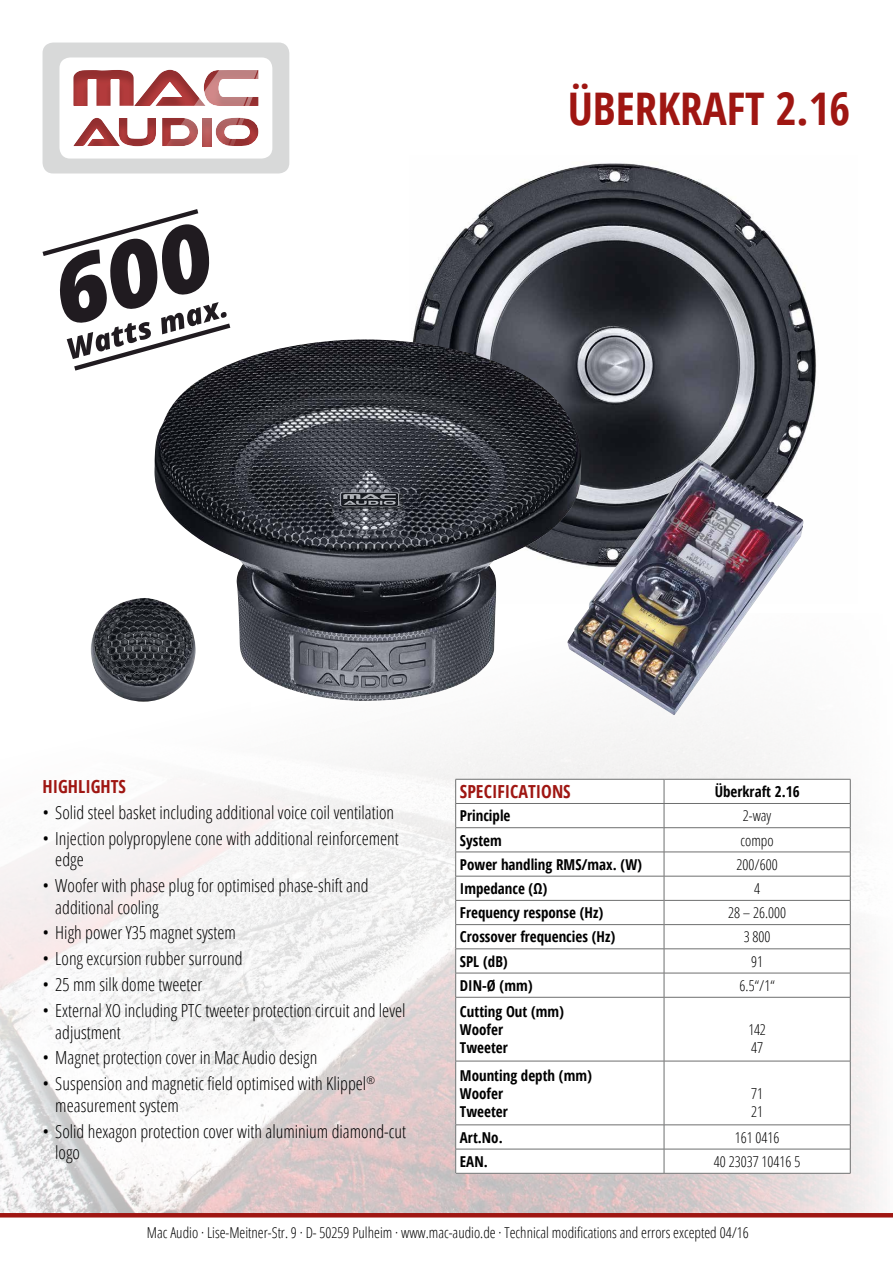
<style>
.page{position:relative;width:893px;height:1263px;background:#fff}
.page>*{position:absolute;margin:0;border:0;box-sizing:border-box;transform-origin:0 0}
.t1{font:700 condensed 45px "Open Sans";color:#9f1612}
.t2{font:300 condensed 18px/21.6px "Open Sans";color:#000}
.t3{font:700 condensed 18px "Open Sans";color:#9f1612}
.t4{font:700 condensed 15px/18px "Open Sans";color:#000}
.t5{font:300 condensed 15px/18px "Open Sans";color:#000}
</style>
<div class="page">
<img style="left:0;top:648px;width:879px;height:565px">
<div style="left:43px;top:43px;width:246px;height:130px;background:#d8d9d9;border-radius:11px"></div>
<div style="left:59px;top:57px;width:213px;height:102px;background:#fff;border-radius:11px"></div>
<svg style="left:44px;top:47px;width:244px;height:103px"></svg>
<svg style="left:159px;top:59px;width:109px;height:91px"></svg>
<svg style="left:0;top:1213px;width:893px;height:5px;background:#a82c28"></svg>
<img style="left:413px;top:163px;width:403px;height:361px">
<img style="left:154px;top:339px;width:427px;height:362px">
<img style="left:91px;top:598px;width:105px;height:104px">
<img style="left:567px;top:459px;width:236px;height:256px">
<svg style="left:42px;top:209px;width:193px;height:165px"></svg>
<div style="left:455px;top:779px;width:395px;height:394px;background:#fff"></div>
<hr style="left:664px;top:779px;width:186px;height:1px;background:#6e6f6f">
<hr style="left:664px;top:876px;width:186px;height:1px;background:#6e6f6f">
<hr style="left:664px;top:900px;width:186px;height:1px;background:#6e6f6f">
<hr style="left:664px;top:924px;width:186px;height:1px;background:#6e6f6f">
<hr style="left:664px;top:948px;width:186px;height:1px;background:#6e6f6f">
<hr style="left:664px;top:973px;width:186px;height:1px;background:#6e6f6f">
<hr style="left:664px;top:997px;width:186px;height:1px;background:#6e6f6f">
<hr style="left:850px;top:997px;width:1px;height:64px;background:#6e6f6f">
<hr style="left:664px;top:1061px;width:186px;height:1px;background:#6e6f6f">
<hr style="left:850px;top:1061px;width:1px;height:64px;background:#6e6f6f">
<hr style="left:664px;top:1124px;width:186px;height:1px;background:#6e6f6f">
<hr style="left:664px;top:1149px;width:186px;height:1px;background:#6e6f6f">
<svg style="left:850px;top:1125px;width:1px;height:48px"></svg>
<hr style="left:664px;top:1173px;width:186px;height:1px;background:#6e6f6f">
<hr style="left:664px;top:852px;width:186px;height:1px;background:#6e6f6f">
<hr style="left:664px;top:997px;width:1px;height:64px;background:#6e6f6f">
<hr style="left:664px;top:1061px;width:1px;height:64px;background:#6e6f6f">
<svg style="left:664px;top:1125px;width:1px;height:48px"></svg>
<hr style="left:455px;top:779px;width:209px;height:1px;background:#6e6f6f">
<hr style="left:455px;top:803px;width:209px;height:1px;background:#6e6f6f">
<hr style="left:455px;top:827px;width:209px;height:1px;background:#6e6f6f">
<hr style="left:455px;top:852px;width:209px;height:1px;background:#6e6f6f">
<hr style="left:455px;top:876px;width:209px;height:1px;background:#6e6f6f">
<hr style="left:455px;top:900px;width:209px;height:1px;background:#6e6f6f">
<hr style="left:455px;top:924px;width:209px;height:1px;background:#6e6f6f">
<hr style="left:455px;top:948px;width:209px;height:1px;background:#6e6f6f">
<hr style="left:455px;top:973px;width:209px;height:1px;background:#6e6f6f">
<svg style="left:455px;top:779px;width:1px;height:218px"></svg>
<hr style="left:455px;top:997px;width:209px;height:1px;background:#6e6f6f">
<hr style="left:455px;top:997px;width:1px;height:64px;background:#6e6f6f">
<hr style="left:455px;top:1061px;width:209px;height:1px;background:#6e6f6f">
<hr style="left:455px;top:1061px;width:1px;height:64px;background:#6e6f6f">
<hr style="left:455px;top:1124px;width:209px;height:1px;background:#6e6f6f">
<hr style="left:455px;top:1149px;width:209px;height:1px;background:#6e6f6f">
<svg style="left:455px;top:1125px;width:1px;height:48px"></svg>
<hr style="left:455px;top:1173px;width:209px;height:1px;background:#6e6f6f">
<hr style="left:664px;top:803px;width:186px;height:1px;background:#6e6f6f">
<hr style="left:664px;top:827px;width:186px;height:1px;background:#6e6f6f">
<svg style="left:664px;top:779px;width:1px;height:218px"></svg>
<svg style="left:850px;top:779px;width:1px;height:218px"></svg>
<h1 class="t1" style="left:568px;top:78px;width:284px">ÜBERKRAFT 2.16</h1>
<p class="t3" style="left:43px;top:774px;width:85px">HIGHLIGHTS</p>
<p class="t2" style="left:43px;top:801px;width:353px">• Solid steel basket including additional voice coil ventilation</p>
<p class="t2" style="left:55px;top:827px;width:345px;text-indent:-13px">• Injection polypropylene cone with additional reinforcement edge</p>
<p class="t2" style="left:55px;top:874px;width:315px;text-indent:-13px">• Woofer with phase plug for optimised phase-shift and additional cooling</p>
<p class="t2" style="left:43px;top:921px;width:195px">• High power Y35 magnet system</p>
<p class="t2" style="left:43px;top:947px;width:202px">• Long excursion rubber surround</p>
<p class="t2" style="left:43px;top:973px;width:161px">• 25 mm silk dome tweeter</p>
<p class="t2" style="left:55px;top:999px;width:352px;text-indent:-13px">• External XO including PTC tweeter protection circuit and level adjustment</p>
<p class="t2" style="left:43px;top:1046px;width:276px">• Magnet protection cover in Mac Audio design</p>
<p class="t2" style="left:55px;top:1072px;width:321px;text-indent:-13px">• Suspension and magnetic field optimised with Klippel<sup>® </sup>measurement system</p>
<p class="t2" style="left:55px;top:1120px;width:352px;text-indent:-13px">• Solid hexagon protection cover with aluminium diamond-cut logo</p>
<p class="t3" style="left:460px;top:779px;width:112px">SPECIFICATIONS</p>
<p class="t4" style="left:715px;top:782px;width:86px">Überkraft 2.16</p>
<p class="t4" style="left:460px;top:806px;width:52px">Principle</p>
<p class="t5" style="left:743px;top:806px;width:30px">2-way</p>
<p class="t4" style="left:460px;top:831px;width:43px">System</p>
<p class="t5" style="left:741px;top:831px;width:35px">compo</p>
<p class="t4" style="left:460px;top:855px;width:184px">Power handling RMS/max. (W)</p>
<p class="t5" style="left:736px;top:855px;width:43px">200/600</p>
<p class="t4" style="left:460px;top:879px;width:89px">Impedance (Ω)</p>
<p class="t5" style="left:754px;top:879px;width:7px">4</p>
<p class="t4" style="left:460px;top:903px;width:145px">Frequency response (Hz)</p>
<p class="t5" style="left:728px;top:903px;width:60px">28 – 26.000</p>
<p class="t4" style="left:460px;top:928px;width:157px">Crossover frequencies (Hz)</p>
<p class="t5" style="left:744px;top:927px;width:28px">3 800</p>
<p class="t4" style="left:460px;top:952px;width:49px">SPL (dB)</p>
<p class="t5" style="left:751px;top:952px;width:13px">91</p>
<p class="t4" style="left:460px;top:976px;width:74px">DIN-Ø (mm)</p>
<p class="t5" style="left:740px;top:976px;width:37px">6.5“/1“</p>
<p class="t4" style="left:460px;top:1002px;width:106px">Cutting Out (mm)<br>Woofer<br>Tweeter</p>
<p class="t5" style="left:748px;top:1020px;width:19px">142<br>47</p>
<p class="t4" style="left:460px;top:1066px;width:134px">Mounting depth (mm)<br>Woofer<br>Tweeter</p>
<p class="t5" style="left:751px;top:1084px;width:13px">71<br>21</p>
<p class="t4" style="left:460px;top:1128px;width:44px">Art.No.</p>
<p class="t5" style="left:735px;top:1128px;width:46px">161 0416</p>
<p class="t4" style="left:460px;top:1152px;width:29px">EAN.</p>
<p class="t5" style="left:714px;top:1152px;width:88px">40 23037 10416 5</p>
<p class="t5" style="left:147px;top:1223px;width:603px">Mac Audio · Lise-Meitner-Str. 9 · D- 50259 Pulheim · www.mac-audio.de · Technical modifications and errors excepted 04/16</p>
</div>
